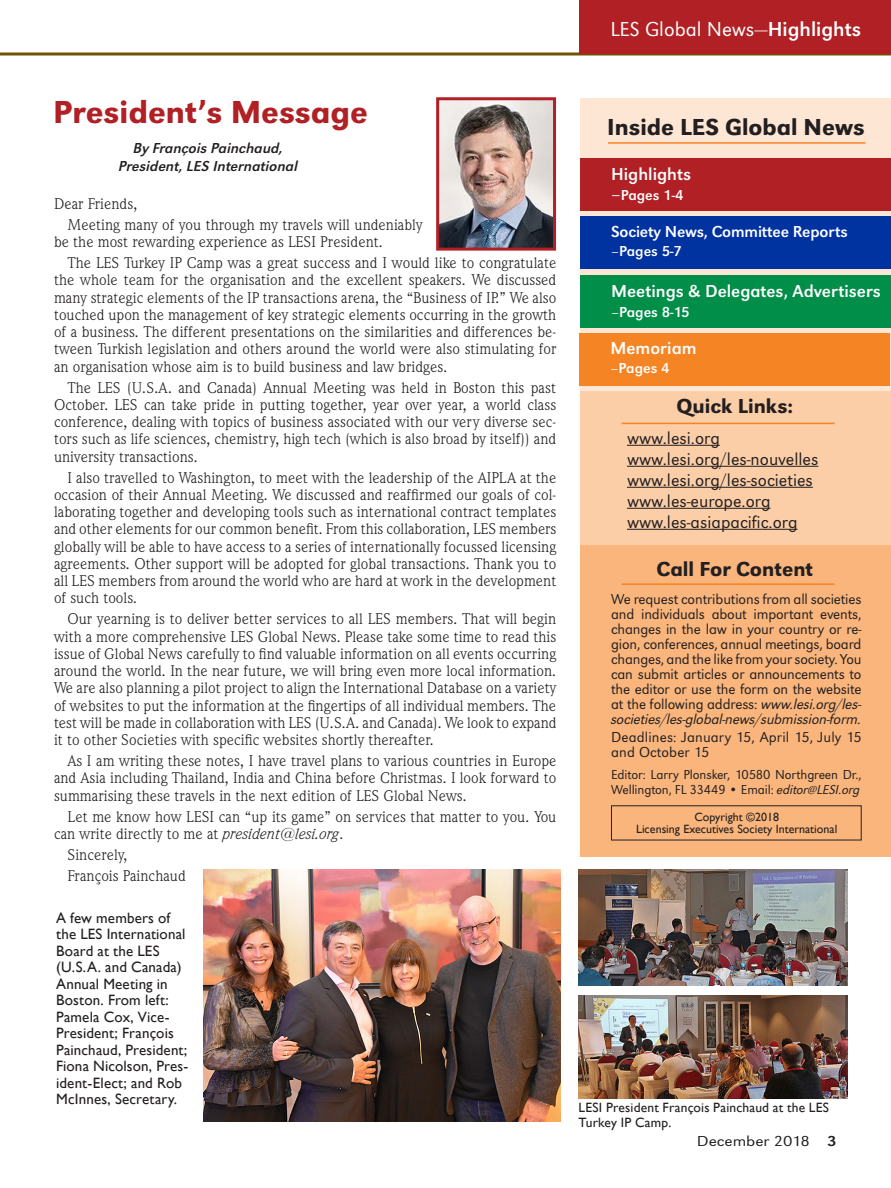
<style>
.page{position:relative;width:891px;height:1188px;background:#fff}
.page>*{position:absolute;margin:0;border:0;box-sizing:border-box;transform-origin:0 0}
.Headline_2{font:500 33px "URW Grotesk T";color:#b02024}
.t1{font:500 24px "URW Grotesk T";color:#231f20}
.Headline{font:500 21px "URW Grotesk T";color:#231f20}
.t2{font:21px "URW Grotesk T Ligh";color:#fff}
.t3{font:18px "URW Grotesk T Ligh";color:#231f20}
.t4{font:18px "URW Grotesk T";color:#fff}
.t5{font:16.5px "URW Grotesk T";letter-spacing:-.01em;color:#fff}
.Body_text{font:15.75px/17.2px "Weidemann IT Cby BT";color:#231f20;text-align:justify}
.t6{font:15px/15px "URW Grotesk T Ligh";letter-spacing:-.01em;color:#231f20;text-align:justify}
.t7{font:15px/16.5px "Gill Sans";letter-spacing:.01em;color:#231f20}
.t8{font:15px/15px "URW Grotesk T Ligh";letter-spacing:.01em;color:#231f20}
.t9{font:15px "URW Grotesk T Regu Obli";color:#231f20}
.t10{font:15px "URW Grotesk T";color:#fff}
.t11{font:15px "URW Grotesk T Ligh";letter-spacing:-.01em;color:#231f20;scale:1.16 1}
.t12{font:13.5px/15px "URW Grotesk T Ligh";letter-spacing:-.01em;color:#231f20}
.t13{font:13.5px/15px "Gill Sans";letter-spacing:.015em;color:#231f20}
.t14{font:12px "Gill Sans";color:#231f20}
.s1{font-family:"URW Grotesk T"}
.s2{font-style:italic}
.s3{font-size:18px}
.s4{font-family:"URW Grotesk T Ligh Obli"}
</style>
<div class="page">
<hr style="left:0;top:52px;width:891px;height:3px;background:#6e5300">
<div style="left:579px;top:0;width:312px;height:54px;background:#b02024"></div>
<div style="left:580px;top:98px;width:311px;height:360px;background:#fde6d3"></div>
<div style="left:580px;top:392px;width:311px;height:319px;background:#fbcea8"></div>
<div style="left:580px;top:545px;width:311px;height:311px;background:#f9b57c"></div>
<div style="left:580px;top:158px;width:311px;height:53px;background:#b02024"></div>
<hr style="left:627px;top:445px;width:93px;height:1px;background:#231f20">
<hr style="left:627px;top:466px;width:191px;height:1px;background:#231f20">
<hr style="left:627px;top:487px;width:186px;height:1px;background:#231f20">
<hr style="left:627px;top:508px;width:144px;height:1px;background:#231f20">
<hr style="left:627px;top:529px;width:171px;height:1px;background:#231f20">
<hr style="left:608px;top:142px;width:257px;height:2px;background:#f58425">
<hr style="left:622px;top:423px;width:213px;height:1px;background:#f58425">
<hr style="left:622px;top:583px;width:213px;height:2px;background:#f58425">
<div style="left:580px;top:216px;width:311px;height:53px;background:#0032a0"></div>
<div style="left:580px;top:275px;width:311px;height:52px;background:#008e49"></div>
<div style="left:579px;top:334px;width:311px;height:52px;background:#f58425"></div>
<img style="left:440px;top:101px;width:112px;height:146px">
<div style="left:436px;top:97px;width:120px;height:154px;border:3px solid #b02024"></div>
<img style="left:203px;top:870px;width:357px;height:251px">
<img style="left:579px;top:870px;width:269px;height:115px">
<img style="left:579px;top:996px;width:269px;height:102px">
<p class="t2" style="left:610px;top:17px;width:252px">LES Global News—<span class="s1">Highlights</span></p>
<p class="Headline_2" style="left:53px;top:94px;width:316px">President’s Message</p>
<p class="t9" style="left:134px;top:139px;width:151px">By François Painchaud,</p>
<p class="t9" style="left:119px;top:157px;width:181px">President, LES International</p>
<p class="Body_text" style="left:54px;top:195px;width:85px">Dear Friends,</p>
<p class="Body_text" style="left:54px;top:216px;width:370px;text-indent:14px">Meeting many of you through my travels will undeniably be the most rewarding experience as LESI President.</p>
<p class="Body_text" style="left:54px;top:254px;width:504px;text-indent:14px">The LES Turkey IP Camp was a great success and I would like to congratulate the whole team for the organisation and the excellent speakers. We discussed many strategic elements of the IP transactions arena, the “Business of IP.” We also touched upon the management of key strategic elements occurring in the growth of a business. The different presentations on the similarities and differences be&shy;tween Turkish legislation and others around the world were also stimulating for an organisation whose aim is to build business and law bridges.</p>
<p class="Body_text" style="left:54px;top:378px;width:504px;text-indent:14px">The LES (U.S.A. and Canada) Annual Meeting was held in Boston this past October. LES can take pride in putting together, year over year, a world class conference, dealing with topics of business associated with our very diverse sec&shy;tors such as life sciences, chemistry, high tech (which is also broad by itself)) and university transactions.</p>
<p class="Body_text" style="left:54px;top:468px;width:504px;text-indent:14px">I also travelled to Washington, to meet with the leadership of the AIPLA at the occasion of their Annual Meeting. We discussed and reaffirmed our goals of col&shy;laborating together and developing tools such as international contract templates and other elements for our common benefit. From this collaboration, LES members globally will be able to have access to a series of internationally focussed licensing agreements. Other support will be adopted for global transactions. Thank you to all LES members from around the world who are hard at work in the development of such tools.</p>
<p class="Body_text" style="left:54px;top:610px;width:504px;text-indent:14px">Our yearning is to deliver better services to all LES members. That will begin with a more comprehensive LES Global News. Please take some time to read this issue of Global News carefully to find valuable information on all events occurring around the world. In the near future, we will bring even more local information.<br>We are also planning a pilot project to align the International Database on a variety of websites to put the information at the fingertips of all individual members. The test will be made in collaboration with LES (U.S.A. and Canada). We look to expand it to other Societies with specific websites shortly thereafter.</p>
<p class="Body_text" style="left:54px;top:752px;width:504px;text-indent:14px">As I am writing these notes, I have travel plans to various countries in Europe and Asia including Thailand, India and China before Christmas. I look forward to summarising these travels in the next edition of LES Global News.</p>
<p class="Body_text" style="left:54px;top:807px;width:504px;text-indent:14px">Let me know how LESI can “up its game” on services that matter to you. You can write directly to me at <span class="s2">president@lesi.org</span>.</p>
<p class="Body_text" style="left:68px;top:846px;width:62px">Sincerely,</p>
<p class="Body_text" style="left:68px;top:867px;width:120px">François Painchaud</p>
<p class="t7" style="left:56px;top:909px;width:134px">A few members of the LES International<br>Board at the LES (U.S.A. and Canada)<br>Annual Meeting in<br>Boston. From left:<br>Pamela Cox, Vice-<br>President; François<br>Painchaud, President;<br>Fiona Nicolson, Pres&shy;ident-Elect; and Rob<br>McInnes, Secretary.</p>
<p class="t1" style="left:607px;top:113px;width:259px">Inside LES Global News</p>
<p class="t4" style="left:611px;top:164px;width:82px">Highlights</p>
<p class="t10" style="left:611px;top:186px;width:74px"><span class="s3">–</span>Pages 1-4</p>
<p class="t5" style="left:611px;top:222px;width:238px">Society News, Committee Reports</p>
<p class="t10" style="left:611px;top:243px;width:72px">–Pages 5-7</p>
<p class="t4" style="left:611px;top:281px;width:271px">Meetings &amp; Delegates, Advertisers</p>
<p class="t10" style="left:611px;top:303px;width:80px">–Pages 8-15</p>
<p class="t4" style="left:611px;top:337px;width:88px">Memoriam</p>
<p class="t10" style="left:611px;top:359px;width:61px">–Pages 4</p>
<p class="Headline" style="left:676px;top:394px;width:118px">Quick Links:</p>
<p class="t3" style="left:627px;top:428px;width:94px">www.lesi.org</p>
<p class="t3" style="left:627px;top:449px;width:193px">www.lesi.org/les-nouvelles</p>
<p class="t3" style="left:627px;top:470px;width:187px">www.lesi.org/les-societies</p>
<p class="t3" style="left:627px;top:491px;width:145px">www.les-europe.org</p>
<p class="t3" style="left:627px;top:512px;width:172px">www.les-asiapacific.org</p>
<p class="Headline" style="left:657px;top:557px;width:158px">Call For Content</p>
<p class="t6" style="left:611px;top:591px;width:252px">We request contributions from all societies and individuals about important events, changes in the law in your country or re&shy;gion, conferences, annual meetings, board changes, and the like from your society. You can submit articles or announcements to the editor or use the form on the website at the following address: <span class="s4">www.lesi.org/les&shy;societies/les-global-news/submission-form.</span></p>
<p class="t8" style="left:611px;top:730px;width:252px">Deadlines: January 15, April 15, July 15 and October 15</p>
<p class="t12" style="left:611px;top:767px;width:252px">Editor: Larry Plonsker, 10580 Northgreen Dr.,<br>Wellington, FL 33449 • Email: <span class="s4">editor@LESI.org</span></p>
<p class="t14" style="left:694px;top:810px;width:86px">Copyright ©2018</p>
<p class="t14" style="left:636px;top:822px;width:203px">Licensing Executives Society International</p>
<p class="t13" style="left:579px;top:1100px;width:252px">LESI President François Painchaud at the LES<br>Turkey IP Camp.</p>
<p class="t11" style="left:697px;top:1132px;width:122px">December 2018 <span class="s1">3</span></p>
</div>
